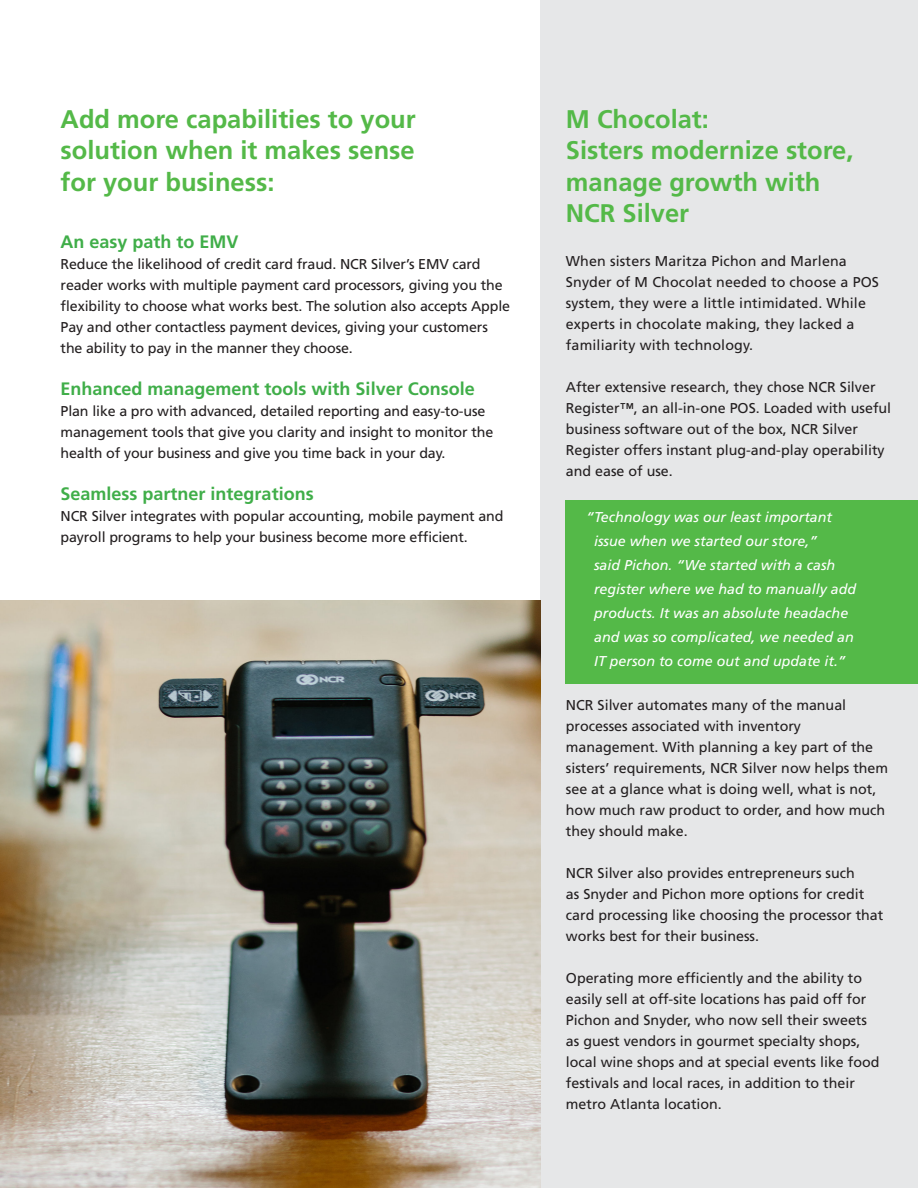
<style>
.page{position:relative;width:918px;height:1188px;background:#fff}
.page>*{position:absolute;margin:0;border:0;box-sizing:border-box;transform-origin:0 0}
.body_titles{font:700 25.5px/31.5px "Frutiger";color:#54b948;text-align:justify}
.t1{font:700 18px "Frutiger";color:#40ae49}
.t2{font:14.25px/21px "Frutiger";color:#231f20}
.t3{font:italic 14.25px/24px "Frutiger";color:#fff}
</style>
<div class="page">
<div style="left:540px;top:0;width:378px;height:1188px;background:#e6e7e8"></div>
<img style="left:0;top:601px;width:540px;height:587px">
<div style="left:566px;top:501px;width:352px;height:183px;background:#54b948"></div>
<p class="body_titles" style="left:61px;top:103px;width:357px">Add more capabilities to your solution when it makes sense for your business:</p>
<p class="t1" style="left:61px;top:231px;width:180px">An easy path to EMV</p>
<p class="t2" style="left:61px;top:253px;width:451px">Reduce the likelihood of credit card fraud. NCR Silver’s EMV card reader works with multiple payment card processors, giving you the flexibility to choose what works best. The solution also accepts Apple Pay and other contactless payment devices, giving your customers the ability to pay in the manner they choose.</p>
<p class="t1" style="left:61px;top:378px;width:416px">Enhanced management tools with Silver Console</p>
<p class="t2" style="left:61px;top:400px;width:434px">Plan like a pro with advanced, detailed reporting and easy-to-use management tools that give you clarity and insight to monitor the health of your business and give you time back in your day.</p>
<p class="t1" style="left:61px;top:483px;width:255px">Seamless partner integrations</p>
<p class="t2" style="left:61px;top:505px;width:445px">NCR Silver integrates with popular accounting, mobile payment and payroll programs to help your business become more efficient.</p>
<p class="body_titles" style="left:566px;top:103px;width:289px;text-align:left">M Chocolat:<br>Sisters modernize store, manage growth with<br>NCR Silver</p>
<p class="t2" style="left:566px;top:250px;width:315px">When sisters Maritza Pichon and Marlena Snyder of M Chocolat needed to choose a POS system, they were a little intimidated. While experts in chocolate making, they lacked a familiarity with technology.</p>
<p class="t2" style="left:566px;top:376px;width:327px">After extensive research, they chose NCR Silver Register™, an all-in-one POS. Loaded with useful business software out of the box, NCR Silver Register offers instant plug-and-play operability and ease of use.</p>
<p class="t3" style="left:594px;top:505px;width:264px;text-indent:-8px">“Technology was our least important issue when we started our store,”<br>said Pichon. “We started with a cash register where we had to manually add products. It was an absolute headache and was so complicated, we needed an IT person to come out and update it.”</p>
<p class="t2" style="left:566px;top:694px;width:324px">NCR Silver automates many of the manual processes associated with inventory management. With planning a key part of the sisters’ requirements, NCR Silver now helps them see at a glance what is doing well, what is not, how much raw product to order, and how much they should make.</p>
<p class="t2" style="left:566px;top:862px;width:319px">NCR Silver also provides entrepreneurs such<br>as Snyder and Pichon more options for credit card processing like choosing the processor that works best for their business.</p>
<p class="t2" style="left:566px;top:967px;width:315px">Operating more efficiently and the ability to easily sell at off-site locations has paid off for Pichon and Snyder, who now sell their sweets as guest vendors in gourmet specialty shops, local wine shops and at special events like food festivals and local races, in addition to their metro Atlanta location.</p>
</div>
